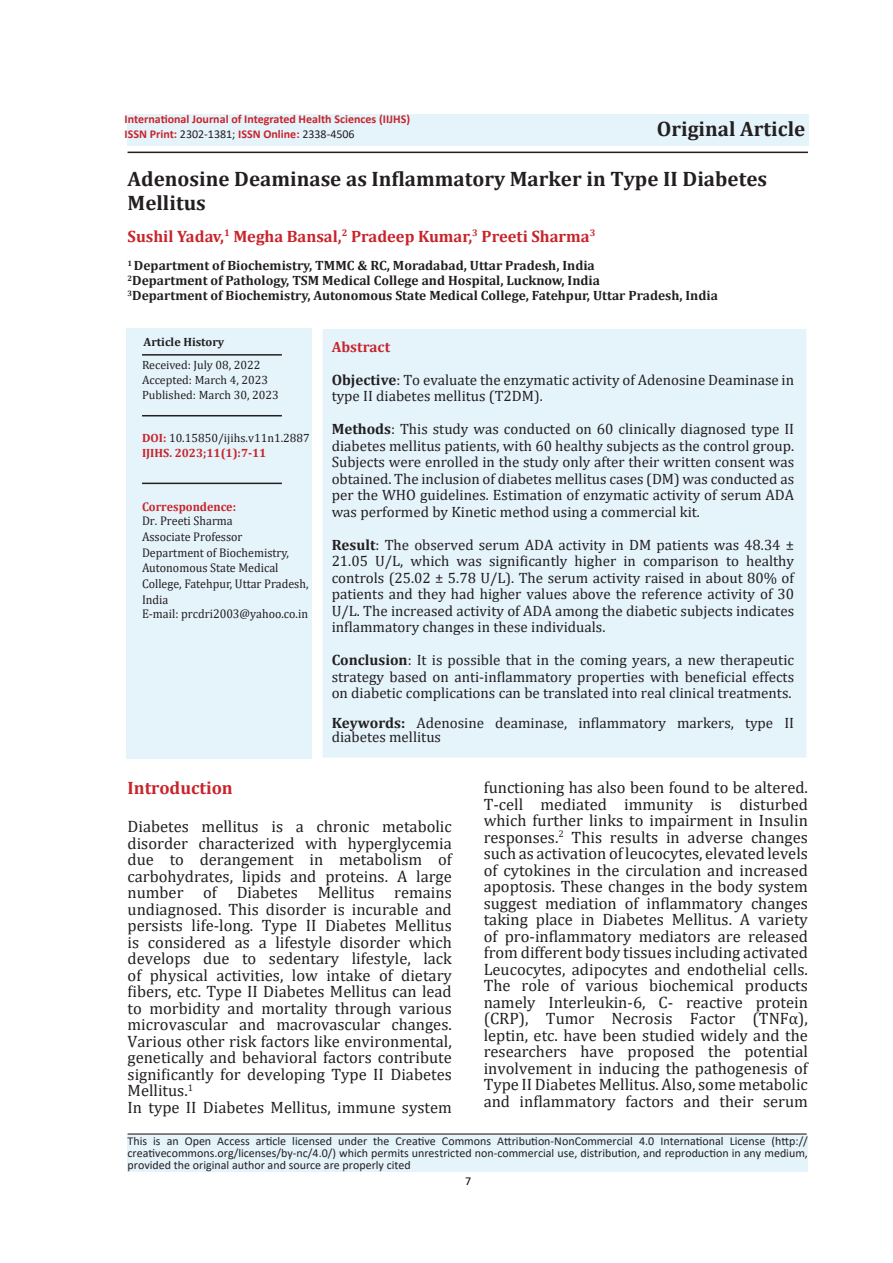
<style>
.page{position:relative;width:893px;height:1263px;background:#fff}
.page>*{position:absolute;margin:0;border:0;box-sizing:border-box;transform-origin:0 0}
.Judul{font:700 21px/24px "Cambria";color:#231f20}
.Sub_Judul{font:700 18px "Cambria";color:#c8242b}
.Isi_Artikel{font:16.5px/16.5px "Cambria";color:#231f20;text-align:justify}
.Penulis{font:700 16.5px "Cambria";color:#c8242b}
.Abstrak{font:15px/16.5px "Cambria";color:#231f20;text-align:justify}
.kata_kunci{font:15px/13.5px "Cambria";color:#231f20}
.Abstrak-2{font:700 15px "Cambria";color:#c8242b}
.Department_Author{font:700 13.5px "Cambria";color:#231f20}
.correspondence{font:12.6px/15.8px "Cambria";color:#231f20;scale:.95 1}
.correspondence-2{font:700 12.6px "Cambria";color:#c8242b;scale:.95 1}
.t1{font:12px/12px "Calibri";color:#231f20;text-align:justify}
.correspondence-3{font:700 12px "Calibri";color:#c8242b}
.correspondence-4{font:12px "Cambria";color:#231f20}
.correspondence-5{font:700 12px "Cambria";color:#c8242b}
.Article_info{font:700 12px "Cambria";color:#231f20}
.t2{font:12px "Calibri";color:#000}
.s1{font-weight:400;color:#231f20}
.s2{font-weight:700}
.s3{font-weight:700;color:#c8242b}
</style>
<div class="page">
<hr style="left:128px;top:152px;width:680px;height:1px;background:#231f20">
<div style="left:127px;top:114px;width:682px;height:32px;background:#e5f3fb"></div>
<div style="left:128px;top:1135px;width:680px;height:37px;background:#e5f3fb"></div>
<hr style="left:128px;top:1133px;width:679px;height:1px;background:#231f20">
<div style="left:322px;top:328px;width:485px;height:430px;background:#e5f3fb"></div>
<div style="left:321px;top:327px;width:487px;height:432px;border:2px solid #fff"></div>
<div style="left:127px;top:328px;width:185px;height:430px;background:#e5f3fb"></div>
<hr style="left:142px;top:354px;width:140px;height:2px;background:#231f20">
<hr style="left:142px;top:415px;width:140px;height:1px;background:#231f20">
<hr style="left:142px;top:483px;width:140px;height:1px;background:#231f20">
<p class="correspondence-3" style="left:125px;top:110px;width:287px">International Journal of Integrated Health Sciences (IIJHS)</p>
<p class="correspondence-3" style="left:125px;top:125px;width:232px">ISSN Print: <span class="s1">2302-1381;</span> ISSN Online: <span class="s1">2338-4506</span></p>
<p class="Judul" style="left:657px;top:116px;width:150px">Original Article</p>
<p class="Judul" style="left:128px;top:167px;width:641px">Adenosine Deaminase as Inflammatory Marker in Type II Diabetes<br>Mellitus</p>
<p class="Penulis" style="left:128px;top:225px;width:469px">Sushil Yadav,<sup>1</sup> Megha Bansal,<sup>2</sup> Pradeep Kumar,<sup>3</sup> Preeti Sharma<sup>3</sup></p>
<p class="Department_Author" style="left:128px;top:256px;width:469px"><sup>1</sup> Department of Biochemistry, TMMC &amp; RC, Moradabad, Uttar Pradesh, India</p>
<p class="Department_Author" style="left:128px;top:271px;width:474px"><sup>2</sup>Department of Pathology, TSM Medical College and Hospital, Lucknow, India</p>
<p class="Department_Author" style="left:128px;top:286px;width:592px"><sup>3</sup>Department of Biochemistry, Autonomous State Medical College, Fatehpur, Uttar Pradesh, India</p>
<p class="Article_info" style="left:144px;top:333px;width:82px">Article History</p>
<p class="Abstrak-2" style="left:332px;top:336px;width:60px">Abstract</p>
<p class="Abstrak" style="left:332px;top:371px;width:464px"><span class="s2">Objective</span>: To evaluate the enzymatic activity of Adenosine Deaminase in type II diabetes mellitus (T2DM).</p>
<p class="Abstrak" style="left:332px;top:421px;width:464px"><span class="s2">Methods</span>: This study was conducted on 60 clinically diagnosed type II diabetes mellitus patients, with 60 healthy subjects as the control group.<br>Subjects were enrolled in the study only after their written consent was obtained. The inclusion of diabetes mellitus cases (DM) was conducted as per the WHO guidelines. Estimation of enzymatic activity of serum ADA was performed by Kinetic method using a commercial kit.</p>
<p class="Abstrak" style="left:332px;top:536px;width:464px"><span class="s2">Result</span>: The observed serum ADA activity in DM patients was 48.34 ± 21.05 U/L, which was significantly higher in comparison to healthy controls (25.02 ± 5.78 U/L). The serum activity raised in about 80% of patients and they had higher values above the reference activity of 30<br>U/L. The increased activity of ADA among the diabetic subjects indicates inflammatory changes in these individuals.</p>
<p class="Abstrak" style="left:332px;top:652px;width:464px"><span class="s2">Conclusion</span>: It is possible that in the coming years, a new therapeutic strategy based on anti-inflammatory properties with beneficial effects on diabetic complications can be translated into real clinical treatments.</p>
<p class="kata_kunci" style="left:332px;top:716px;width:464px"><span class="s2">Keywords:</span> Adenosine deaminase, inflammatory markers, type II diabetes mellitus</p>
<p class="correspondence-4" style="left:142px;top:358px;width:120px">Received: July 08, 2022</p>
<p class="correspondence-4" style="left:142px;top:373px;width:128px">Accepted: March 4, 2023</p>
<p class="correspondence-4" style="left:142px;top:388px;width:138px">Published: March 30, 2023</p>
<p class="correspondence-4" style="left:142px;top:431px;width:169px"><span class="s3">DOI:</span> 10.15850/ijihs.v11n1.2887</p>
<p class="correspondence-5" style="left:142px;top:445px;width:126px">IJIHS. 2023;11(1):7-11</p>
<p class="correspondence-2" style="left:142px;top:498px;width:100px">Correspondence:</p>
<p class="correspondence" style="left:142px;top:513px;width:97px">Dr. Preeti Sharma</p>
<p class="correspondence" style="left:142px;top:528px;width:107px">Associate Professor</p>
<p class="correspondence" style="left:142px;top:544px;width:177px">Department of Biochemistry,<br>Autonomous State Medical<br>College, Fatehpur, Uttar Pradesh,<br>India</p>
<p class="correspondence" style="left:142px;top:606px;width:176px">E-mail: prcdri2003@yahoo.co.in</p>
<p class="Sub_Judul" style="left:128px;top:775px;width:107px">Introduction</p>
<p class="Isi_Artikel" style="left:128px;top:818px;width:326px">Diabetes mellitus is a chronic metabolic disorder characterized with hyperglycemia due to derangement in metabolism of carbohydrates, lipids and proteins. A large number of Diabetes Mellitus remains undiagnosed. This disorder is incurable and persists life-long. Type II Diabetes Mellitus is considered as a lifestyle disorder which develops due to sedentary lifestyle, lack of physical activities, low intake of dietary fibers, etc. Type II Diabetes Mellitus can lead to morbidity and mortality through various microvascular and macrovascular changes.<br>Various other risk factors like environmental, genetically and behavioral factors contribute significantly for developing Type II Diabetes Mellitus.<sup>1</sup></p>
<p class="Isi_Artikel" style="left:128px;top:1099px;width:326px">In type II Diabetes Mellitus, immune system</p>
<p class="Isi_Artikel" style="left:484px;top:779px;width:326px">functioning has also been found to be altered.<br>T-cell mediated immunity is disturbed which further links to impairment in Insulin responses.<sup>2</sup> This results in adverse changes such as activation of leucocytes, elevated levels of cytokines in the circulation and increased apoptosis. These changes in the body system suggest mediation of inflammatory changes taking place in Diabetes Mellitus. A variety of pro-inflammatory mediators are released from different body tissues including activated Leucocytes, adipocytes and endothelial cells.<br>The role of various biochemical products namely Interleukin-6, C- reactive protein (CRP), Tumor Necrosis Factor (TNFα), leptin, etc. have been studied widely and the researchers have proposed the potential involvement in inducing the pathogenesis of Type II Diabetes Mellitus. Also, some metabolic and inflammatory factors and their serum</p>
<p class="t1" style="left:128px;top:1134px;width:682px">This is an Open Access article licensed under the Creative Commons Attribution-NonCommercial 4.0 International License (http:// creativecommons.org/licenses/by-nc/4.0/) which permits unrestricted non-commercial use, distribution, and reproduction in any medium, provided the original author and source are properly cited</p>
<p class="t2" style="left:465px;top:1172px;width:8px">7</p>
</div>
